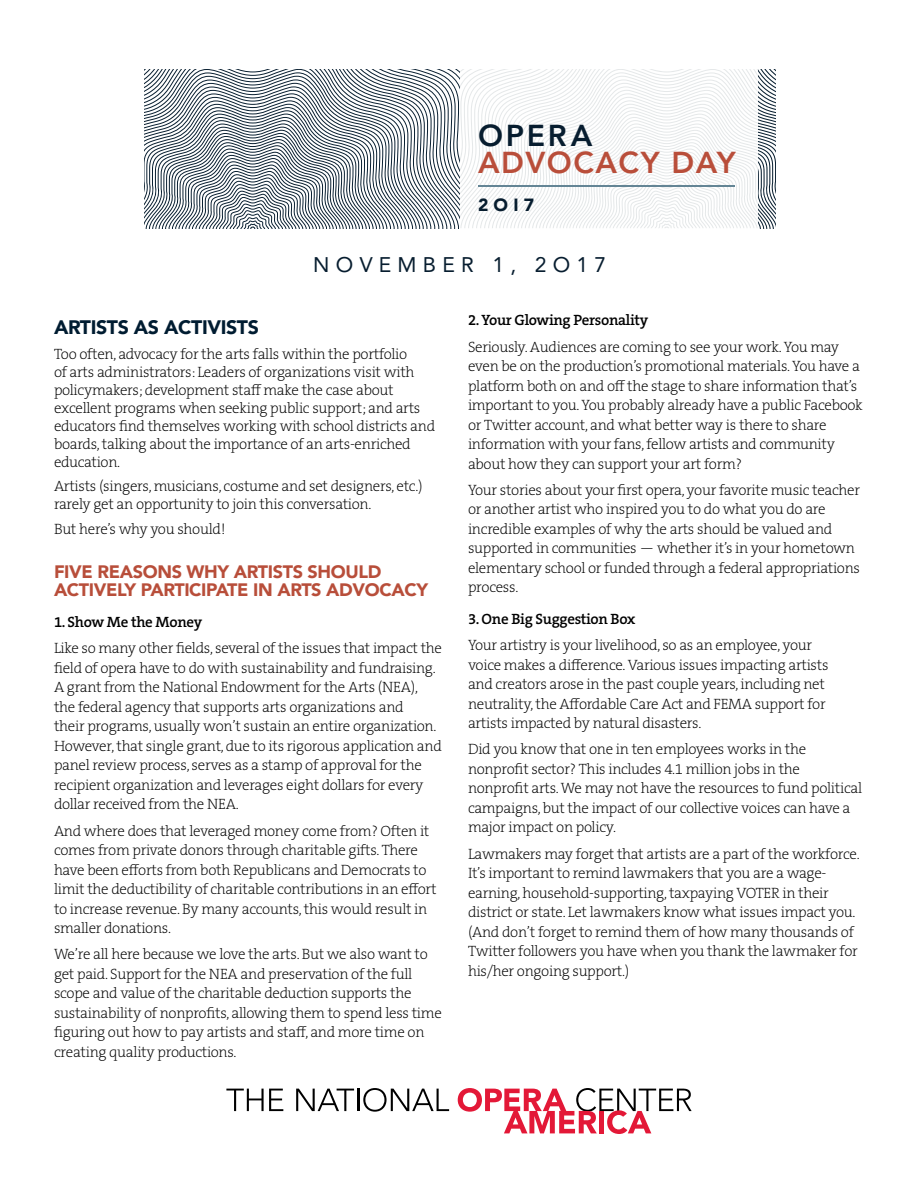
<style>
.page{position:relative;width:918px;height:1188px;background:#fff}
.page>*{position:absolute;margin:0;border:0;box-sizing:border-box;transform-origin:0 0}
.t1{font:800 30px "Avenir";letter-spacing:.05em;color:#b94e3a}
.t2{font:800 30px "Avenir";letter-spacing:.09em;color:#071d2f}
.t3{font:21px "Avenir";letter-spacing:.3em;color:#071d2f}
.t4{font:900 19.5px "Avenir";letter-spacing:-.02em;color:#001c31}
.t5{font:900 18px/18px "Avenir";letter-spacing:-.02em;color:#b84e3a}
.t6{font:900 17.55px "Avenir";color:#071d2f}
.t7{font:200 15px/19.5px "The Serif B W2";letter-spacing:-.02em;color:#000}
.t8{font:600 15px "The Serif B W6";letter-spacing:-.02em;color:#000}
</style>
<div class="page">
<svg style="left:226px;top:1089px;width:57px;height:22px"></svg>
<svg style="left:296px;top:1089px;width:58px;height:22px"></svg>
<hr style="left:357px;top:1089px;width:2px;height:22px;background:#000">
<svg style="left:363px;top:1088px;width:86px;height:24px"></svg>
<svg style="left:458px;top:1088px;width:234px;height:46px"></svg>
<svg style="left:460px;top:69px;width:315px;height:159px"></svg>
<svg style="left:144px;top:69px;width:316px;height:159px"></svg>
<svg style="left:144px;top:72px;width:275px;height:156px"></svg>
<hr style="left:478px;top:186px;width:256px;height:1px;background:#648595">
<h1 class="t2" style="left:478px;top:113px;width:116px">OPERA</h1>
<h1 class="t1" style="left:478px;top:140px;width:259px">ADVOCACY DAY</h1>
<p class="t6" style="left:478px;top:190px;width:58px">2OI7</p>
<h2 class="t3" style="left:313px;top:247px;width:294px">NOVEMBER 1, 2O17</h2>
<h3 class="t4" style="left:54px;top:310px;width:206px">ARTISTS AS ACTIVISTS</h3>
<p class="t7" style="left:54px;top:345px;width:383px;line-height:18px">Too often, advocacy for the arts falls within the portfolio<br>of arts administrators: Leaders of organizations visit with policymakers; development staff make the case about excellent programs when seeking public support; and arts educators find themselves working with school districts and boards, talking about the importance of an arts-enriched education.</p>
<p class="t7" style="left:54px;top:477px;width:370px;line-height:18px">Artists (singers, musicians, costume and set designers, etc.) rarely get an opportunity to join this conversation.</p>
<p class="t7" style="left:54px;top:519px;width:173px">But here’s why you should!</p>
<p class="t5" style="left:54px;top:562px;width:376px">FIVE REASONS WHY ARTISTS SHOULD<br>ACTIVELY PARTICIPATE IN ARTS ADVOCACY</p>
<p class="t8" style="left:54px;top:612px;width:150px">1. Show Me the Money</p>
<p class="t7" style="left:54px;top:639px;width:390px">Like so many other fields, several of the issues that impact the field of opera have to do with sustainability and fundraising.<br>A grant from the National Endowment for the Arts (NEA), the federal agency that supports arts organizations and<br>their programs, usually won’t sustain an entire organization.<br>However, that single grant, due to its rigorous application and panel review process, serves as a stamp of approval for the recipient organization and leverages eight dollars for every dollar received from the NEA.</p>
<p class="t7" style="left:54px;top:821px;width:384px">And where does that leveraged money come from? Often it comes from private donors through charitable gifts. There have been efforts from both Republicans and Democrats to limit the deductibility of charitable contributions in an effort to increase revenue. By many accounts, this would result in smaller donations.</p>
<p class="t7" style="left:54px;top:945px;width:389px">We’re all here because we love the arts. But we also want to get paid. Support for the NEA and preservation of the full scope and value of the charitable deduction supports the sustainability of nonprofits, allowing them to spend less time figuring out how to pay artists and staff, and more time on creating quality productions.</p>
<p class="t8" style="left:468px;top:310px;width:182px">2. Your Glowing Personality</p>
<p class="t7" style="left:468px;top:337px;width:396px">Seriously. Audiences are coming to see your work. You may even be on the production’s promotional materials. You have a platform both on and off the stage to share information that’s important to you. You probably already have a public Facebook or Twitter account, and what better way is there to share information with your fans, fellow artists and community about how they can support your art form?</p>
<p class="t7" style="left:468px;top:480px;width:394px">Your stories about your first opera, your favorite music teacher or another artist who inspired you to do what you do are incredible examples of why the arts should be valued and supported in communities — whether it’s in your hometown elementary school or funded through a federal appropriations process.</p>
<p class="t8" style="left:468px;top:609px;width:169px">3. One Big Suggestion Box</p>
<p class="t7" style="left:468px;top:635px;width:362px">Your artistry is your livelihood, so as an employee, your voice makes a difference. Various issues impacting artists and creators arose in the past couple years, including net neutrality, the Affordable Care Act and FEMA support for artists impacted by natural disasters.</p>
<p class="t7" style="left:468px;top:740px;width:396px">Did you know that one in ten employees works in the nonprofit sector? This includes 4.1 million jobs in the nonprofit arts. We may not have the resources to fund political campaigns, but the impact of our collective voices can have a major impact on policy.</p>
<p class="t7" style="left:468px;top:844px;width:393px">Lawmakers may forget that artists are a part of the workforce.<br>It’s important to remind lawmakers that you are a wage&shy;earning, household-supporting, taxpaying VOTER in their district or state. Let lawmakers know what issues impact you. (And don’t forget to remind them of how many thousands of Twitter followers you have when you thank the lawmaker for his/her ongoing support.)</p>
</div>
